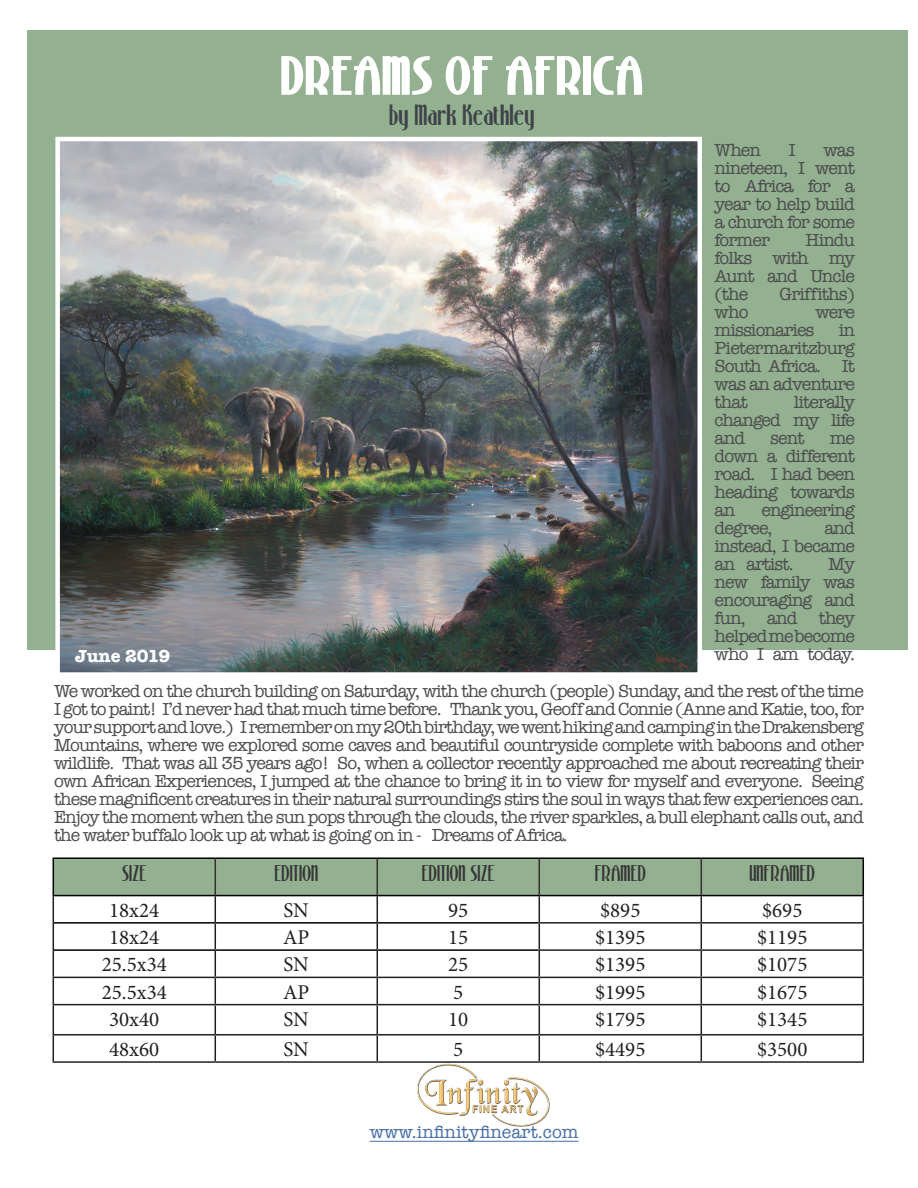
<style>
.page{position:relative;width:918px;height:1188px;background:#fff}
.page>*{position:absolute;margin:0;border:0;box-sizing:border-box;transform-origin:0 0}
.t1{font:700 51px "Stony Island NF";color:#fff}
.t2{font:27px "Stony Island NF";color:#3f4349}
.t3{font:21px "Minion Pro";color:#231f20}
.t4{font:21px "Stony Island NF";color:#363536}
.t5{font:18px/18px "American Typewriter";letter-spacing:-.05em;color:#4b4c4d;text-align:justify}
.t6{font:18px "American Typewriter";color:#436da8}
.t7{font:700 18px "American Typewriter";color:#fff}
</style>
<div class="page">
<div style="left:27px;top:30px;width:881px;height:620px;background:#93b090"></div>
<img style="left:60px;top:142px;width:637px;height:530px">
<div style="left:55px;top:137px;width:647px;height:540px;border:4px solid #fff"></div>
<svg style="left:53px;top:859px;width:811px;height:202px"></svg>
<hr style="left:53px;top:1061px;width:162px;height:2px;background:#231f20">
<hr style="left:215px;top:1061px;width:162px;height:2px;background:#231f20">
<hr style="left:377px;top:1061px;width:162px;height:2px;background:#231f20">
<hr style="left:539px;top:1061px;width:162px;height:2px;background:#231f20">
<hr style="left:701px;top:1061px;width:163px;height:2px;background:#231f20">
<hr style="left:215px;top:859px;width:1px;height:36px;background:#333233">
<hr style="left:377px;top:859px;width:1px;height:36px;background:#333233">
<hr style="left:539px;top:859px;width:1px;height:36px;background:#333233">
<hr style="left:701px;top:859px;width:1px;height:36px;background:#333233">
<hr style="left:53px;top:857px;width:162px;height:2px;background:#000">
<hr style="left:53px;top:859px;width:1px;height:36px;background:#000">
<hr style="left:215px;top:857px;width:162px;height:2px;background:#000">
<hr style="left:377px;top:857px;width:162px;height:2px;background:#000">
<hr style="left:539px;top:857px;width:162px;height:2px;background:#000">
<hr style="left:701px;top:857px;width:163px;height:2px;background:#000">
<hr style="left:863px;top:859px;width:1px;height:36px;background:#000">
<hr style="left:53px;top:895px;width:162px;height:1px;background:#000">
<hr style="left:215px;top:895px;width:162px;height:1px;background:#000">
<hr style="left:377px;top:895px;width:162px;height:1px;background:#000">
<hr style="left:539px;top:895px;width:162px;height:1px;background:#000">
<hr style="left:701px;top:895px;width:163px;height:1px;background:#000">
<hr style="left:54px;top:922px;width:161px;height:2px;background:#000">
<hr style="left:215px;top:922px;width:162px;height:2px;background:#000">
<hr style="left:377px;top:922px;width:162px;height:2px;background:#000">
<hr style="left:54px;top:949px;width:161px;height:2px;background:#000">
<hr style="left:215px;top:949px;width:162px;height:2px;background:#000">
<hr style="left:377px;top:949px;width:162px;height:2px;background:#000">
<hr style="left:370px;top:1141px;width:209px;height:1px;background:#436da8">
<img style="left:388px;top:1061px;width:172px;height:81px">
<p class="t7" style="left:75px;top:641px;width:97px">June 2019</p>
<p class="t1" style="left:280px;top:47px;width:365px">DREAMS OF AFRICA</p>
<p class="t2" style="left:389px;top:100px;width:147px">by Mark Keathley</p>
<p class="t5" style="left:715px;top:141px;width:48px">When</p>
<p class="t5" style="left:789px;top:141px;width:8px">I</p>
<p class="t5" style="left:715px;top:141px;width:142px;text-indent:109px">was nineteen, I went to Africa for a year to help build a church for some former</p>
<p class="t5" style="left:715px;top:231px;width:142px;text-indent:91px">Hindu folks with my Aunt and Uncle (the</p>
<p class="t5" style="left:780px;top:285px;width:77px">Griffiths)</p>
<p class="t5" style="left:715px;top:303px;width:35px">who</p>
<p class="t5" style="left:816px;top:303px;width:41px">were</p>
<p class="t5" style="left:715px;top:321px;width:101px">missionaries</p>
<p class="t5" style="left:715px;top:321px;width:142px;text-indent:124px">in Pietermaritzburg South Africa. It was an adventure that</p>
<p class="t5" style="left:715px;top:393px;width:142px;text-indent:79px">literally changed my life and</p>
<p class="t5" style="left:770px;top:429px;width:36px">sent</p>
<p class="t5" style="left:715px;top:429px;width:142px;text-indent:115px">me down a different road. I had been heading towards an</p>
<p class="t5" style="left:715px;top:501px;width:142px;text-indent:47px">engineering degree,</p>
<p class="t5" style="left:715px;top:519px;width:142px;text-indent:110px">and instead, I became an artist.</p>
<p class="t5" style="left:715px;top:555px;width:142px;text-indent:113px">My new family was encouraging and fun, and they helped me become who I am today.</p>
<p class="t5" style="left:54px;top:682px;width:812px">We worked on the church building on Saturday, with the church (people) Sunday, and the rest of the time I got to paint! I’d never had that much time before. Thank you, Geoff and Connie (Anne and Katie, too, for your support and love.) I remember on my 20th birthday, we went hiking and camping in the Drakensberg Mountains, where we explored some caves and beautiful countryside complete with baboons and other wildlife. That was all 35 years ago! So, when a collector recently approached me about recreating their own African Experiences, I jumped at the chance to bring it in to view for myself and everyone. Seeing these magnificent creatures in their natural surroundings stirs the soul in ways that few experiences can.<br>Enjoy the moment when the sun pops through the clouds, the river sparkles, a bull elephant calls out, and the water buffalo look up at what is going on in - Dreams of Africa.</p>
<p class="t4" style="left:122px;top:862px;width:26px">SIZE</p>
<p class="t4" style="left:274px;top:862px;width:46px">EDITION</p>
<p class="t4" style="left:422px;top:862px;width:75px">EDITION SIZE</p>
<p class="t4" style="left:595px;top:862px;width:53px">FRAMED</p>
<p class="t4" style="left:749px;top:862px;width:67px">UNFRAMED</p>
<p class="t3" style="left:109px;top:896px;width:52px">18x24</p>
<p class="t3" style="left:284px;top:896px;width:27px">SN</p>
<p class="t3" style="left:448px;top:896px;width:22px">95</p>
<p class="t3" style="left:600px;top:896px;width:42px">$895</p>
<p class="t3" style="left:762px;top:896px;width:42px">$695</p>
<p class="t3" style="left:109px;top:923px;width:52px">18x24</p>
<p class="t3" style="left:283px;top:923px;width:28px">AP</p>
<p class="t3" style="left:448px;top:923px;width:22px">15</p>
<p class="t3" style="left:595px;top:923px;width:52px">$1395</p>
<p class="t3" style="left:757px;top:923px;width:52px">$1195</p>
<p class="t3" style="left:102px;top:951px;width:67px">25.5x34</p>
<p class="t3" style="left:284px;top:951px;width:27px">SN</p>
<p class="t3" style="left:448px;top:951px;width:22px">25</p>
<p class="t3" style="left:595px;top:951px;width:52px">$1395</p>
<p class="t3" style="left:757px;top:951px;width:52px">$1075</p>
<p class="t3" style="left:102px;top:978px;width:67px">25.5x34</p>
<p class="t3" style="left:283px;top:978px;width:28px">AP</p>
<p class="t3" style="left:453px;top:978px;width:12px">5</p>
<p class="t3" style="left:595px;top:978px;width:52px">$1995</p>
<p class="t3" style="left:757px;top:978px;width:52px">$1675</p>
<p class="t3" style="left:109px;top:1005px;width:52px">30x40</p>
<p class="t3" style="left:284px;top:1005px;width:27px">SN</p>
<p class="t3" style="left:448px;top:1005px;width:22px">10</p>
<p class="t3" style="left:595px;top:1005px;width:52px">$1795</p>
<p class="t3" style="left:757px;top:1005px;width:52px">$1345</p>
<p class="t3" style="left:109px;top:1035px;width:52px">48x60</p>
<p class="t3" style="left:284px;top:1035px;width:27px">SN</p>
<p class="t3" style="left:453px;top:1035px;width:12px">5</p>
<p class="t3" style="left:595px;top:1035px;width:52px">$4495</p>
<p class="t3" style="left:757px;top:1035px;width:52px">$3500</p>
<p class="t6" style="left:370px;top:1119px;width:210px">www.infinityfineart.com</p>
</div>
